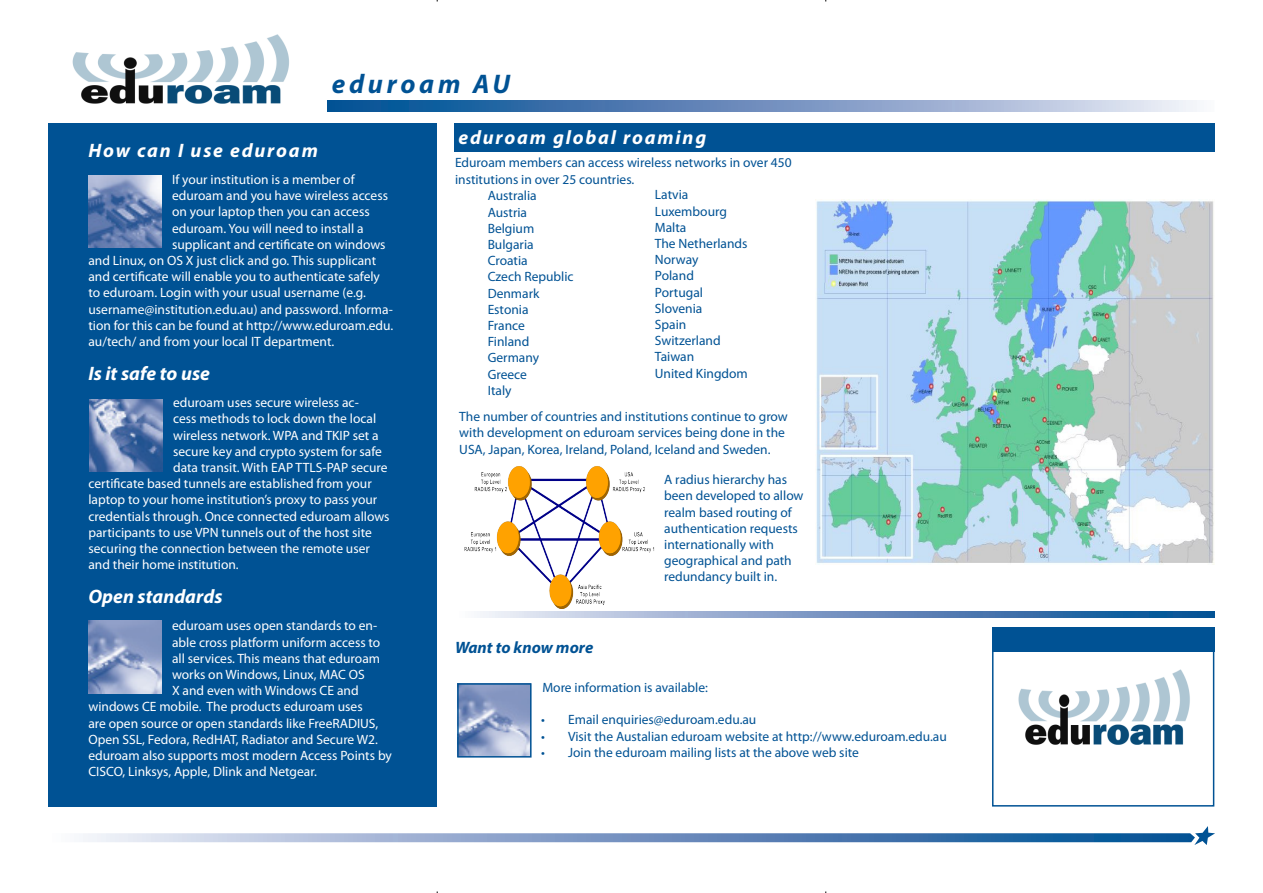
<style>
.page{position:relative;width:1263px;height:893px;background:#fff}
.page>*{position:absolute;margin:0;border:0;box-sizing:border-box;transform-origin:0 0}
.Company_Name{font:italic 700 27px "Myriad Pro";color:#005294}
.Head_1{font:italic 700 19.5px "Myriad Pro";letter-spacing:.09em;color:#fff}
.Sidebar{font:italic 700 19.5px "Myriad Pro";letter-spacing:.005em;color:#fff}
.Head_2{font:italic 700 16.5px "Myriad Pro";color:#005294}
.Sidebar-2{font:13.5px "Myriad Pro";color:#fff}
.Body{font:13.5px/16.2px "Myriad Pro";color:#005294}
</style>
<div class="page">
<div style="left:49px;top:123px;width:388px;height:684px;background:#005294"></div>
<svg style="left:83px;top:826px;width:1132px;height:19px"></svg>
<svg style="left:327px;top:101px;width:870px;height:11px;background:#7195c1"></svg>
<img style="left:72px;top:34px;width:217px;height:70px">
<div style="left:454px;top:123px;width:760px;height:29px;background:#005294"></div>
<svg style="left:480px;top:611px;width:734px;height:6px;background:#7295c1"></svg>
<img style="left:88px;top:175px;width:73px;height:73px">
<img style="left:89px;top:399px;width:73px;height:73px">
<img style="left:88px;top:621px;width:73px;height:73px">
<img style="left:460px;top:686px;width:68px;height:69px">
<div style="left:457px;top:683px;width:74px;height:75px;border:2px solid #005294"></div>
<div style="left:992px;top:628px;width:222px;height:179px;border:2px solid #005294"></div>
<div style="left:992px;top:628px;width:222px;height:24px;background:#005294"></div>
<img style="left:816px;top:200px;width:398px;height:365px">
<img style="left:464px;top:466px;width:191px;height:142px">
<img style="left:1018px;top:669px;width:172px;height:76px">
<p class="Company_Name" style="left:332px;top:66px;width:180px">eduroam AU</p>
<p class="Head_1" style="left:88px;top:138px;width:231px">How can I use eduroam</p>
<p class="Sidebar-2" style="left:172px;top:171px;width:184px">If your institution is a member of</p>
<p class="Sidebar-2" style="left:172px;top:187px;width:217px">eduroam and you have wireless access</p>
<p class="Sidebar-2" style="left:172px;top:203px;width:199px">on your laptop then you can access</p>
<p class="Sidebar-2" style="left:172px;top:220px;width:193px">eduroam. You will need to install a</p>
<p class="Sidebar-2" style="left:172px;top:236px;width:215px">supplicant and certificate on windows</p>
<p class="Sidebar-2" style="left:88px;top:252px;width:289px">and Linux, on OS X just click and go. This supplicant</p>
<p class="Sidebar-2" style="left:88px;top:268px;width:293px">and certificate will enable you to authenticate safely</p>
<p class="Sidebar-2" style="left:88px;top:284px;width:279px">to eduroam. Login with your usual username (e.g.</p>
<p class="Sidebar-2" style="left:88px;top:301px;width:306px">username@institution.edu.au) and password. Informa-</p>
<p class="Sidebar-2" style="left:88px;top:317px;width:306px">tion for this can be found at http://www.eduroam.edu.</p>
<p class="Sidebar-2" style="left:88px;top:333px;width:247px">au/tech/ and from your local IT department.</p>
<p class="Sidebar" style="left:88px;top:361px;width:123px">Is it safe to use</p>
<p class="Sidebar-2" style="left:173px;top:394px;width:187px">eduroam uses secure wireless ac-</p>
<p class="Sidebar-2" style="left:173px;top:410px;width:205px">cess methods to lock down the local</p>
<p class="Sidebar-2" style="left:173px;top:427px;width:207px">wireless network. WPA and TKIP set a</p>
<p class="Sidebar-2" style="left:173px;top:443px;width:210px">secure key and crypto system for safe</p>
<p class="Sidebar-2" style="left:173px;top:459px;width:216px">data transit. With EAP TTLS-PAP secure</p>
<p class="Sidebar-2" style="left:88px;top:475px;width:285px">certificate based tunnels are established from your</p>
<p class="Sidebar-2" style="left:88px;top:491px;width:290px">laptop to your home institution’s proxy to pass your</p>
<p class="Sidebar-2" style="left:88px;top:508px;width:303px">credentials through. Once connected eduroam allows</p>
<p class="Sidebar-2" style="left:88px;top:524px;width:285px">participants to use VPN tunnels out of the host site</p>
<p class="Sidebar-2" style="left:88px;top:540px;width:283px">securing the connection between the remote user</p>
<p class="Sidebar-2" style="left:88px;top:556px;width:152px">and their home institution.</p>
<p class="Sidebar" style="left:88px;top:584px;width:136px">Open standards</p>
<p class="Sidebar-2" style="left:172px;top:617px;width:207px">eduroam uses open standards to en-</p>
<p class="Sidebar-2" style="left:172px;top:634px;width:210px">able cross platform uniform access to</p>
<p class="Sidebar-2" style="left:172px;top:650px;width:210px">all services. This means that eduroam</p>
<p class="Sidebar-2" style="left:172px;top:666px;width:194px">works on Windows, Linux, MAC OS</p>
<p class="Sidebar-2" style="left:172px;top:682px;width:188px">X and even with Windows CE and</p>
<p class="Sidebar-2" style="left:88px;top:698px;width:276px">windows CE mobile. The products eduroam uses</p>
<p class="Sidebar-2" style="left:88px;top:715px;width:291px">are open source or open standards like FreeRADIUS,</p>
<p class="Sidebar-2" style="left:88px;top:731px;width:291px">Open SSL, Fedora, RedHAT, Radiator and Secure W2.</p>
<p class="Sidebar-2" style="left:88px;top:747px;width:305px">eduroam also supports most modern Access Points by</p>
<p class="Sidebar-2" style="left:88px;top:763px;width:230px">CISCO, Linksys, Apple, Dlink and Netgear.</p>
<p class="Head_1" style="left:458px;top:124px;width:249px">eduroam global roaming</p>
<p class="Body" style="left:455px;top:155px;width:338px">Eduroam members can access wireless networks in over 450 institutions in over 25 countries.</p>
<p class="Body" style="left:655px;top:186px;width:35px">Latvia</p>
<p class="Body" style="left:655px;top:203px;width:74px">Luxembourg</p>
<p class="Body" style="left:655px;top:219px;width:33px">Malta</p>
<p class="Body" style="left:655px;top:235px;width:94px">The Netherlands</p>
<p class="Body" style="left:655px;top:251px;width:45px">Norway</p>
<p class="Body" style="left:655px;top:267px;width:41px">Poland</p>
<p class="Body" style="left:655px;top:284px;width:50px">Portugal</p>
<p class="Body" style="left:655px;top:300px;width:49px">Slovenia</p>
<p class="Body" style="left:655px;top:316px;width:33px">Spain</p>
<p class="Body" style="left:655px;top:332px;width:67px">Switzerland</p>
<p class="Body" style="left:655px;top:348px;width:41px">Taiwan</p>
<p class="Body" style="left:655px;top:365px;width:94px">United Kingdom</p>
<p class="Body" style="left:488px;top:188px;width:51px">Australia</p>
<p class="Body" style="left:488px;top:204px;width:41px">Austria</p>
<p class="Body" style="left:488px;top:220px;width:48px">Belgium</p>
<p class="Body" style="left:488px;top:236px;width:48px">Bulgaria</p>
<p class="Body" style="left:488px;top:252px;width:42px">Croatia</p>
<p class="Body" style="left:488px;top:269px;width:88px">Czech Republic</p>
<p class="Body" style="left:488px;top:285px;width:53px">Denmark</p>
<p class="Body" style="left:488px;top:301px;width:42px">Estonia</p>
<p class="Body" style="left:488px;top:317px;width:39px">France</p>
<p class="Body" style="left:488px;top:333px;width:43px">Finland</p>
<p class="Body" style="left:488px;top:350px;width:53px">Germany</p>
<p class="Body" style="left:488px;top:366px;width:41px">Greece</p>
<p class="Body" style="left:488px;top:382px;width:25px">Italy</p>
<p class="Body" style="left:459px;top:408px;width:330px">The number of countries and institutions continue to grow with development on eduroam services being done in the<br>USA, Japan, Korea, Ireland, Poland, Iceland and Sweden.</p>
<p class="Body" style="left:664px;top:471px;width:141px">A radius hierarchy has been developed to allow realm based routing of authentication requests internationally with geographical and path redundancy built in.</p>
<p class="Head_2" style="left:455px;top:637px;width:140px">Want to know more</p>
<p class="Body" style="left:542px;top:679px;width:167px">More information is available:</p>
<p class="Body" style="left:568px;top:711px;width:190px">Email enquiries@eduroam.edu.au</p>
<p class="Body" style="left:568px;top:728px;width:380px">Visit the Austalian eduroam website at http://www.eduroam.edu.au</p>
<p class="Body" style="left:568px;top:744px;width:292px">Join the eduroam mailing lists at the above web site</p>
<p class="Body" style="left:541px;top:711px;width:5px;text-align:justify">• • •</p>
</div>
